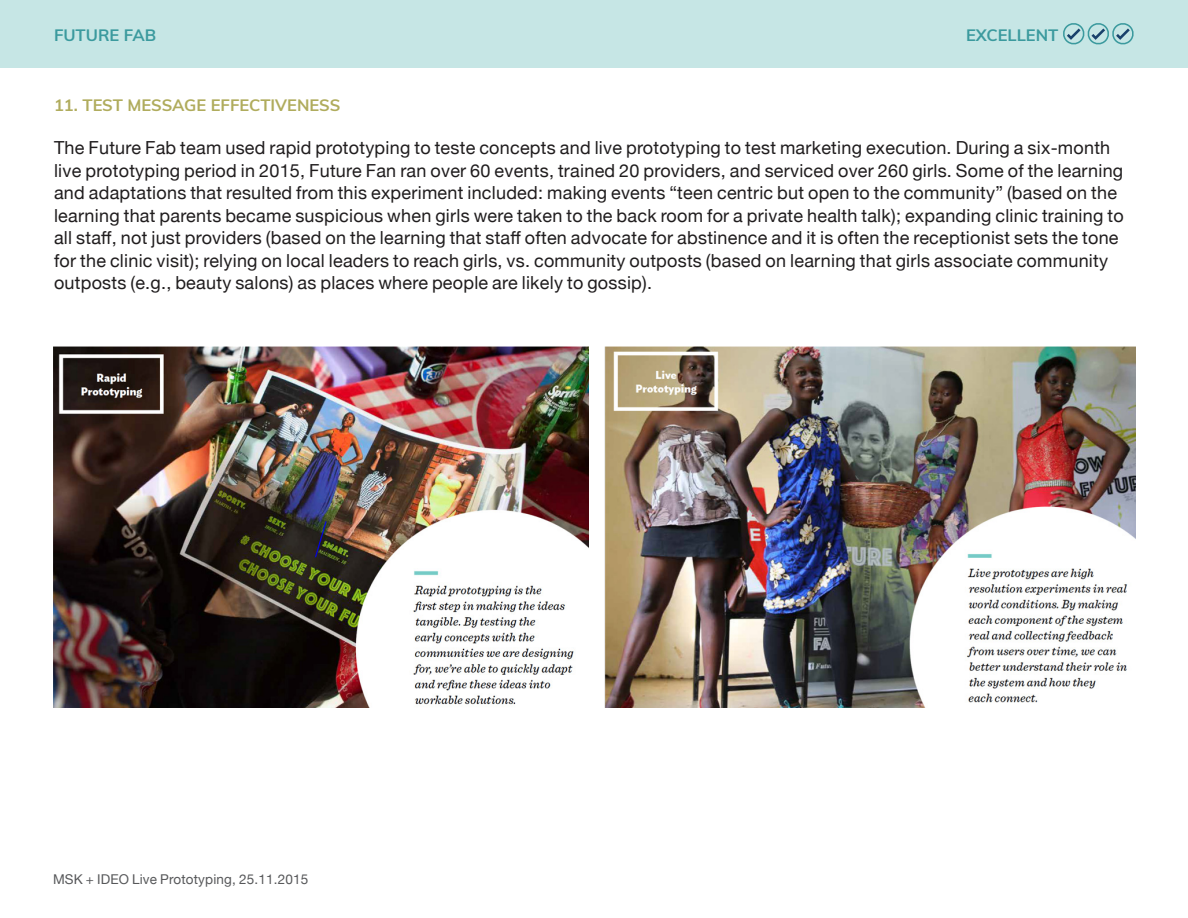
<style>
.page{position:relative;width:1188px;height:918px;background:#fff}
.page>*{position:absolute;margin:0;border:0;box-sizing:border-box;transform-origin:0 0}
.body{font:18px/22.5px "Helvetica Neue";letter-spacing:.015em;color:#201d1e}
.best_practice_header{font:700 16.5px "Muli";color:#b0ac5d}
.t1{font:700 16.5px "Muli";color:#3b9a9e}
.citation{font:13.5px "Helvetica Neue";letter-spacing:.015em;color:#57585a}
</style>
<div class="page">
<div style="left:0;top:0;width:1188px;height:68px;background:#c6e6e5"></div>
<svg style="left:1063px;top:23px;width:71px;height:22px"></svg>
<img style="left:53px;top:346px;width:535px;height:361px">
<img style="left:604px;top:346px;width:532px;height:361px">
<p class="t1" style="left:54px;top:23px;width:104px">FUTURE FAB</p>
<p class="t1" style="left:966px;top:23px;width:94px">EXCELLENT</p>
<p class="best_practice_header" style="left:54px;top:93px;width:288px">11. TEST MESSAGE EFFECTIVENESS</p>
<p class="body" style="left:54px;top:138px;width:1071px">The Future Fab team used rapid prototyping to teste concepts and live prototyping to test marketing execution. During a six-month live prototyping period in 2015, Future Fan ran over 60 events, trained 20 providers, and serviced over 260 girls. Some of the learning and adaptations that resulted from this experiment included: making events “teen centric but open to the community” (based on the learning that parents became suspicious when girls were taken to the back room for a private health talk); expanding clinic training to all staff, not just providers (based on the learning that staff often advocate for abstinence and it is often the receptionist sets the tone for the clinic visit); relying on local leaders to reach girls, vs. community outposts (based on learning that girls associate community outposts (e.g., beauty salons) as places where people are likely to gossip).</p>
<p class="citation" style="left:53px;top:870px;width:257px">MSK + IDEO Live Prototyping, 25.11.2015</p>
</div>
